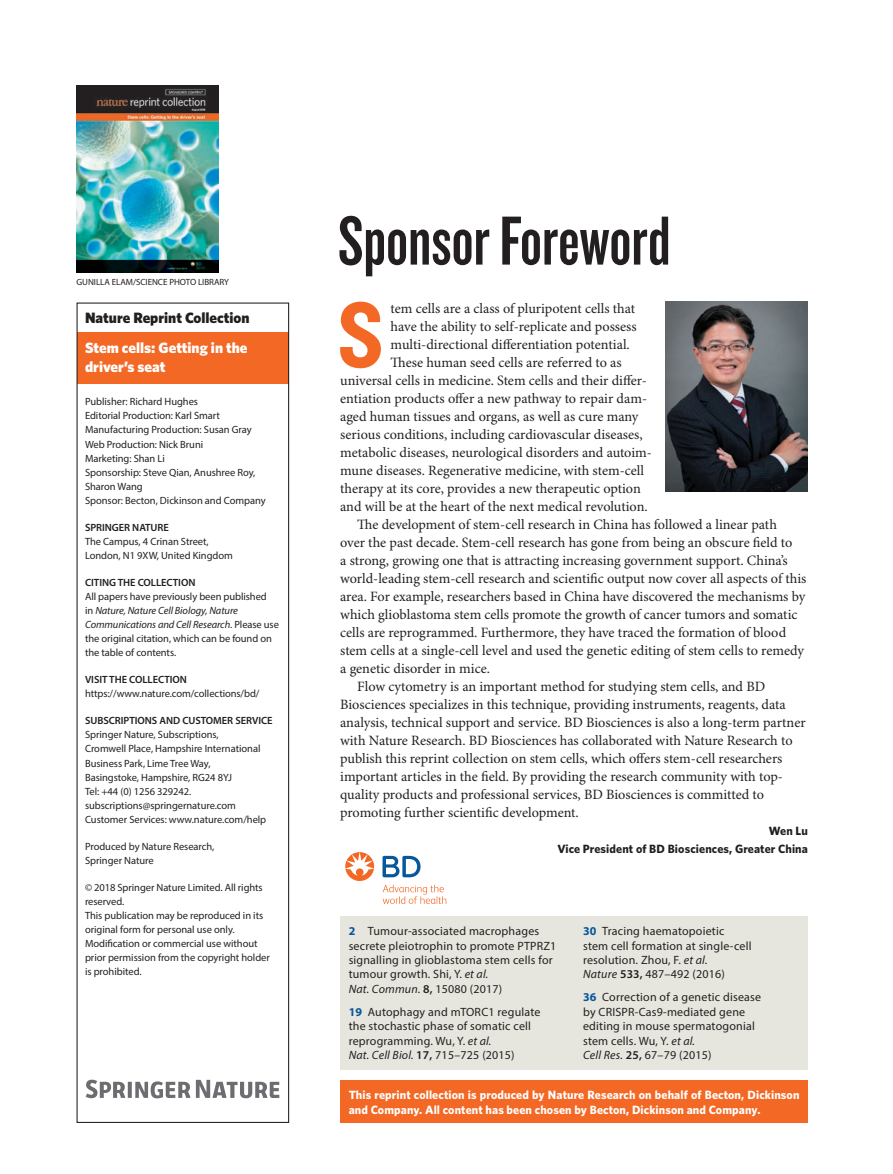
<style>
.page{position:relative;width:893px;height:1174px;background:#fff}
.page>*{position:absolute;margin:0;border:0;box-sizing:border-box;transform-origin:0 0}
.Body_First_Editorial{font:95.4px "Knockout 50 Welterweight";color:#f36824}
.t1{font:72px "Knockout 48 Featherweight";color:#231f20}
.Mastead_collection_t{font:900 15px/18.8px "Whitney";color:#fff}
.t2{font:900 15px "Whitney";color:#231f20}
.Body_Editorial{font:14.25px/18px "Minion Pro";color:#231f20}
.Body_First_Editorial-2{font:14.25px "Minion Pro";color:#231f20}
.ToC_text{font:12px/14.4px "Myriad Pro";letter-spacing:.015em;color:#231f20}
.Footer_info{font:700 12px/15px "Whitney";letter-spacing:.01em;color:#fff}
.Director_name_info{font:700 12px "Whitney";letter-spacing:.01em;color:#231f20}
.masthead{font:10.5px/14.1px "Myriad Pro";letter-spacing:-.005em;color:#231f20}
.Masthead_bold_caps{font:600 10.5px "Myriad Pro";letter-spacing:-.005em;color:#231f20}
.masthead-2{font:600 10.5px "Myriad Pro";letter-spacing:-.005em;color:#231f20}
.masthead-3{font:9px "Myriad Pro";letter-spacing:-.005em;color:#231f20}
.s1{font-style:italic}
.s2{font-weight:700;color:#06579c}
.s3{font-weight:600}
</style>
<div class="page">
<div style="left:77px;top:332px;width:212px;height:51px;background:#f36824"></div>
<div style="left:340px;top:1080px;width:468px;height:42px;background:#f36824"></div>
<div style="left:77px;top:302px;width:212px;height:821px;border:1px solid #231f20"></div>
<img style="left:666px;top:302px;width:142px;height:190px">
<img style="left:77px;top:85px;width:142px;height:187px">
<svg style="left:382px;top:856px;width:39px;height:21px"></svg>
<svg style="left:345px;top:852px;width:29px;height:29px"></svg>
<svg style="left:383px;top:884px;width:63px;height:20px"></svg>
<div style="left:340px;top:916px;width:468px;height:153px;background:#e7e6de"></div>
<svg style="left:86px;top:1079px;width:104px;height:19px"></svg>
<svg style="left:196px;top:1079px;width:83px;height:19px"></svg>
<p class="masthead-3" style="left:77px;top:277px;width:154px">GUNILLA ELAM/SCIENCE PHOTO LIBRARY</p>
<p class="t1" style="left:338px;top:197px;width:334px">Sponsor Foreword</p>
<p class="Body_First_Editorial" style="left:338px;top:272px;width:47px">S</p>
<p class="Body_First_Editorial-2" style="left:391px;top:299px;width:246px">tem cells are a class of pluripotent cells that</p>
<p class="t2" style="left:85px;top:308px;width:166px">Nature Reprint Collection</p>
<p class="Mastead_collection_t" style="left:85px;top:338px;width:164px">Stem cells: Getting in the driver’s seat</p>
<p class="masthead" style="left:85px;top:394px;width:115px">Publisher: Richard Hughes</p>
<p class="masthead" style="left:85px;top:408px;width:136px">Editorial Production: Karl Smart</p>
<p class="masthead" style="left:85px;top:423px;width:168px">Manufacturing Production: Susan Gray</p>
<p class="masthead" style="left:85px;top:437px;width:120px">Web Production: Nick Bruni</p>
<p class="masthead" style="left:85px;top:451px;width:81px">Marketing: Shan Li</p>
<p class="masthead" style="left:85px;top:465px;width:172px">Sponsorship: Steve Qian, Anushree Roy,<br>Sharon Wang</p>
<p class="masthead" style="left:85px;top:493px;width:182px">Sponsor: Becton, Dickinson and Company</p>
<p class="masthead-2" style="left:85px;top:520px;width:85px">SPRINGER NATURE</p>
<p class="masthead" style="left:85px;top:534px;width:149px">The Campus, 4 Crinan Street,<br>London, N1 9XW, United Kingdom</p>
<p class="masthead-2" style="left:85px;top:575px;width:112px">CITING THE COLLECTION</p>
<p class="masthead" style="left:85px;top:589px;width:195px">All papers have previously been published<br>in <span class="s1">Nature, Nature Cell Biology, Nature Communications and Cell Research</span>. Please use the original citation, which can be found on the table of contents.</p>
<p class="Masthead_bold_caps" style="left:85px;top:673px;width:103px">VISIT THE COLLECTION</p>
<p class="masthead" style="left:85px;top:686px;width:176px">https://www.nature.com/collections/bd/</p>
<p class="Masthead_bold_caps" style="left:85px;top:714px;width:189px">SUBSCRIPTIONS AND CUSTOMER SERVICE</p>
<p class="masthead" style="left:85px;top:727px;width:183px">Springer Nature, Subscriptions,<br>Cromwell Place, Hampshire International Business Park, Lime Tree Way, Basingstoke, Hampshire, RG24 8YJ<br>Tel: +44 (0) 1256 329242. subscriptions@springernature.com Customer Services: www.nature.com/help</p>
<p class="masthead" style="left:85px;top:839px;width:131px">Produced by Nature Research,<br>Springer Nature</p>
<p class="masthead" style="left:85px;top:880px;width:179px">© 2018 Springer Nature Limited. All rights reserved.</p>
<p class="masthead" style="left:85px;top:908px;width:180px">This publication may be reproduced in its</p>
<p class="masthead" style="left:85px;top:922px;width:186px">original form for personal use only.<br>Modification or commercial use without prior permission from the copyright holder is prohibited.</p>
<p class="ToC_text" style="left:349px;top:923px;width:209px"><span class="s2">2</span> Tumour-associated macrophages secrete pleiotrophin to promote PTPRZ1 signalling in glioblastoma stem cells for tumour growth. Shi, Y. <span class="s1">et al.<br>Nat. Commun.</span> <span class="s3">8,</span> 15080 (2017)</p>
<p class="ToC_text" style="left:349px;top:1004px;width:193px"><span class="s2">19</span> Autophagy and mTORC1 regulate the stochastic phase of somatic cell reprogramming. Wu, Y. <span class="s1">et al.<br>Nat. Cell Biol.</span> <span class="s3">17,</span> 715–725 (2015)</p>
<p class="Body_First_Editorial-2" style="left:391px;top:317px;width:248px">have the ability to self-replicate and possess</p>
<p class="Body_First_Editorial-2" style="left:391px;top:335px;width:241px">multi-directional differentiation potential.</p>
<p class="Body_First_Editorial-2" style="left:391px;top:353px;width:233px">These human seed cells are referred to as</p>
<p class="Body_First_Editorial-2" style="left:340px;top:371px;width:308px">universal cells in medicine. Stem cells and their differ-</p>
<p class="Body_First_Editorial-2" style="left:340px;top:389px;width:308px">entiation products offer a new pathway to repair dam-</p>
<p class="Body_First_Editorial-2" style="left:340px;top:407px;width:300px">aged human tissues and organs, as well as cure many</p>
<p class="Body_First_Editorial-2" style="left:340px;top:425px;width:304px">serious conditions, including cardiovascular diseases,</p>
<p class="Body_First_Editorial-2" style="left:340px;top:443px;width:313px">metabolic diseases, neurological disorders and autoim-</p>
<p class="Body_First_Editorial-2" style="left:340px;top:461px;width:305px">mune diseases. Regenerative medicine, with stem-cell</p>
<p class="Body_First_Editorial-2" style="left:340px;top:479px;width:302px">therapy at its core, provides a new therapeutic option</p>
<p class="Body_First_Editorial-2" style="left:340px;top:497px;width:309px">and will be at the heart of the next medical revolution.</p>
<p class="Body_Editorial" style="left:340px;top:516px;width:468px;text-indent:17px">The development of stem-cell research in China has followed a linear path<br>over the past decade. Stem-cell research has gone from being an obscure field to<br>a strong, growing one that is attracting increasing government support. China’s world-leading stem-cell research and scientific output now cover all aspects of this area. For example, researchers based in China have discovered the mechanisms by which glioblastoma stem cells promote the growth of cancer tumors and somatic cells are reprogrammed. Furthermore, they have traced the formation of blood stem cells at a single-cell level and used the genetic editing of stem cells to remedy a genetic disorder in mice.</p>
<p class="Body_Editorial" style="left:340px;top:678px;width:467px;text-indent:17px">Flow cytometry is an important method for studying stem cells, and BD Biosciences specializes in this technique, providing instruments, reagents, data analysis, technical support and service. BD Biosciences is also a long-term partner with Nature Research. BD Biosciences has collaborated with Nature Research to publish this reprint collection on stem cells, which offers stem-cell researchers important articles in the field. By providing the research community with top&shy;quality products and professional services, BD Biosciences is committed to promoting further scientific development.</p>
<p class="Director_name_info" style="left:769px;top:822px;width:41px">Wen Lu</p>
<p class="Director_name_info" style="left:557px;top:840px;width:252px">Vice President of BD Biosciences, Greater China</p>
<p class="ToC_text" style="left:583px;top:923px;width:170px"><span class="s2">30</span> Tracing haematopoietic stem cell formation at single-cell resolution. Zhou, F. <span class="s1">et al.<br>Nature</span> <span class="s3">533,</span> 487–492 (2016)</p>
<p class="ToC_text" style="left:583px;top:990px;width:180px"><span class="s2">36</span> Correction of a genetic disease by CRISPR-Cas9-mediated gene editing in mouse spermatogonial stem cells. Wu, Y. <span class="s1">et al.<br>Cell Res.</span> <span class="s3">25,</span> 67–79 (2015)</p>
<p class="Footer_info" style="left:349px;top:1087px;width:452px">This reprint collection is produced by Nature Research on behalf of Becton, Dickinson and Company. All content has been chosen by Becton, Dickinson and Company.</p>
</div>
